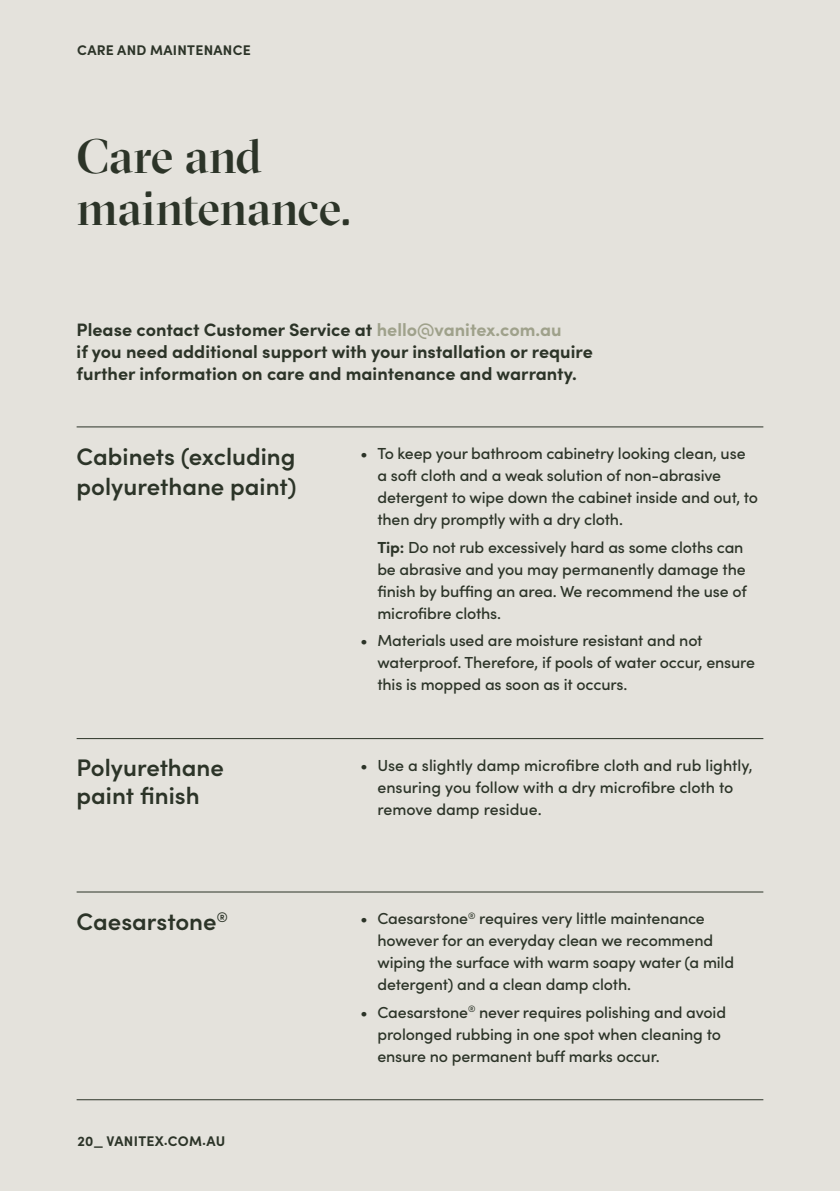
<style>
.page{position:relative;width:840px;height:1191px;background:#fff}
.page>*{position:absolute;margin:0;border:0;box-sizing:border-box;transform-origin:0 0}
.t1{font:500 48px/52px "GT Sectra Display";color:#2c3428}
.t2{font:600 24px/30px "Sofia Pro";color:#2c3428}
.t3{font:700 18px/22px "Sofia Pro";color:#2c3428}
.t4{font:500 16px/22px "Sofia Pro";letter-spacing:-.01em;color:#2c3428}
.t5{font:700 14px "Sofia Pro";letter-spacing:.02em;color:#2c3428}
.s1{color:#9fa18b}
.s2{font-weight:700}
</style>
<div class="page">
<div style="left:0;top:0;width:839px;height:1191px;background:#e4e2dc"></div>
<hr style="left:77px;top:426px;width:686px;height:1px;background:#2c3428">
<hr style="left:77px;top:738px;width:686px;height:1px;background:#2c3428">
<hr style="left:77px;top:1099px;width:686px;height:1px;background:#2c3428">
<hr style="left:77px;top:891px;width:686px;height:1px;background:#2c3428">
<p class="t5" style="left:77px;top:40px;width:175px">CARE AND MAINTENANCE</p>
<h1 class="t1" style="left:77px;top:130px;width:277px">Care and maintenance.</h1>
<p class="t3" style="left:77px;top:317px;width:517px">Please contact Customer Service at <span class="s1">hello@vanitex.com.au<br></span>if you need additional support with your installation or require further information on care and maintenance and warranty.</p>
<h2 class="t2" style="left:77px;top:439px;width:221px">Cabinets (excluding polyurethane paint)</h2>
<h2 class="t2" style="left:77px;top:752px;width:149px;line-height:28px">Polyurethane paint finish</h2>
<p class="t4" style="left:377px;top:441px;width:382px;text-indent:-17px">• To keep your bathroom cabinetry looking clean, use a soft cloth and a weak solution of non-abrasive detergent to wipe down the cabinet inside and out, to then dry promptly with a dry cloth.</p>
<p class="t4" style="left:377px;top:535px;width:370px"><span class="s2">Tip:</span> Do not rub excessively hard as some cloths can be abrasive and you may permanently damage the finish by buffing an area. We recommend the use of microfibre cloths.</p>
<p class="t4" style="left:377px;top:629px;width:379px;text-indent:-17px">• Materials used are moisture resistant and not waterproof. Therefore, if pools of water occur, ensure this is mopped as soon as it occurs.</p>
<p class="t4" style="left:377px;top:753px;width:376px;text-indent:-17px">• Use a slightly damp microfibre cloth and rub lightly, ensuring you follow with a dry microfibre cloth to remove damp residue.</p>
<h2 class="t2" style="left:77px;top:904px;width:152px">Caesarstone<sup>®</sup></h2>
<p class="t4" style="left:377px;top:906px;width:358px;text-indent:-17px">• Caesarstone<sup>®</sup> requires very little maintenance however for an everyday clean we recommend wiping the surface with warm soapy water (a mild detergent) and a clean damp cloth.</p>
<p class="t4" style="left:377px;top:1000px;width:350px;text-indent:-17px">• Caesarstone<sup>®</sup> never requires polishing and avoid prolonged rubbing in one spot when cleaning to ensure no permanent buff marks occur.</p>
<p class="t5" style="left:77px;top:1130px;width:149px">20_ VANITEX.COM.AU</p>
</div>
